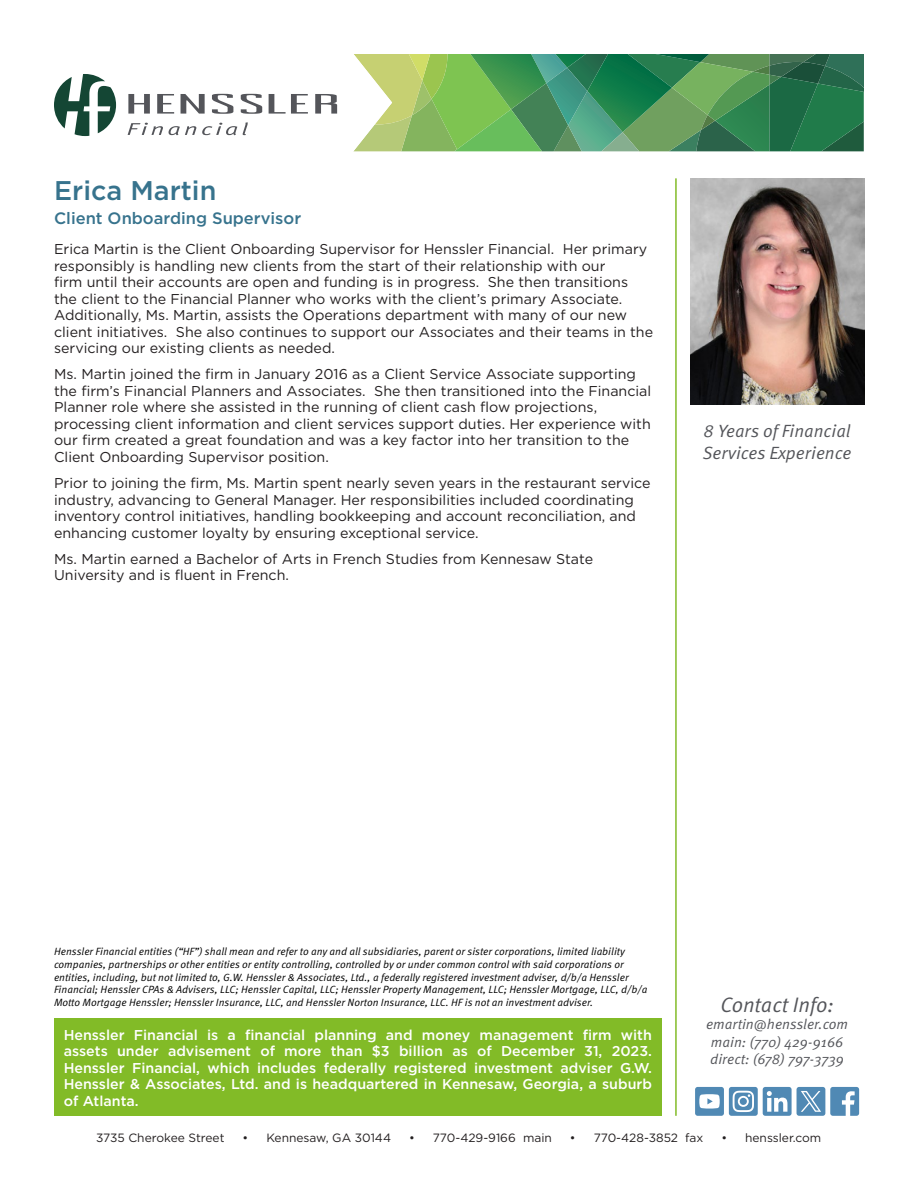
<style>
.page{position:relative;width:918px;height:1188px;background:#fff}
.page>*{position:absolute;margin:0;border:0;box-sizing:border-box;transform-origin:0 0}
.t1{font:500 27px "Gotham";color:#37738d}
.t2{font:21px "Meta Pro Norm Ita";color:#54555a}
.t3{font:17.7px/22.5px "Meta Pro Norm Ita";color:#54555a}
.t4{font:500 16.5px "Gotham";color:#37738d}
.t5{font:14.25px/16.5px "Gotham";color:#231f20}
.t6{font:500 14.25px/16.5px "Gotham";color:#fff;text-align:justify}
.t7{font:14.25px/17.1px "Meta Pro Norm Ita";color:#54555a}
.t8{font:12px "Gotham";color:#231f20}
.t9{font:10.5px/12.6px "Meta Pro Norm Ita";color:#000}
</style>
<div class="page">
<svg style="left:354px;top:54px;width:510px;height:97px;background:#5b9c61"></svg>
<svg style="left:128px;top:94px;width:22px;height:20px"></svg>
<svg style="left:157px;top:94px;width:17px;height:20px"></svg>
<svg style="left:181px;top:94px;width:24px;height:20px"></svg>
<svg style="left:212px;top:94px;width:21px;height:20px"></svg>
<svg style="left:241px;top:94px;width:21px;height:20px"></svg>
<svg style="left:269px;top:94px;width:39px;height:20px"></svg>
<svg style="left:315px;top:94px;width:22px;height:20px"></svg>
<svg style="left:128px;top:123px;width:35px;height:12px"></svg>
<svg style="left:169px;top:126px;width:27px;height:9px"></svg>
<svg style="left:202px;top:123px;width:35px;height:12px"></svg>
<svg style="left:243px;top:122px;width:5px;height:13px"></svg>
<svg style="left:54px;top:74px;width:62px;height:62px"></svg>
<hr style="left:675px;top:178px;width:2px;height:938px;background:#82bb27">
<div style="left:54px;top:1019px;width:608px;height:97px;background:#82bb27"></div>
<svg style="left:695px;top:1087px;width:164px;height:29px"></svg>
<img style="left:690px;top:178px;width:174px;height:226px">
<h1 class="t1" style="left:54px;top:173px;width:164px">Erica Martin</h1>
<p class="t4" style="left:54px;top:207px;width:249px">Client Onboarding Supervisor</p>
<p class="t5" style="left:54px;top:240px;width:601px">Erica Martin is the Client Onboarding Supervisor for Henssler Financial. Her primary responsibly is handling new clients from the start of their relationship with our<br>firm until their accounts are open and funding is in progress. She then transitions the client to the Financial Planner who works with the client’s primary Associate.<br>Additionally, Ms. Martin, assists the Operations department with many of our new client initiatives. She also continues to support our Associates and their teams in the servicing our existing clients as needed.</p>
<p class="t5" style="left:54px;top:366px;width:599px">Ms. Martin joined the firm in January 2016 as a Client Service Associate supporting the firm’s Financial Planners and Associates. She then transitioned into the Financial Planner role where she assisted in the running of client cash flow projections, processing client information and client services support duties. Her experience with our firm created a great foundation and was a key factor into her transition to the Client Onboarding Supervisor position.</p>
<p class="t5" style="left:54px;top:474px;width:598px">Prior to joining the firm, Ms. Martin spent nearly seven years in the restaurant service industry, advancing to General Manager. Her responsibilities included coordinating inventory control initiatives, handling bookkeeping and account reconciliation, and enhancing customer loyalty by ensuring exceptional service.</p>
<p class="t5" style="left:54px;top:550px;width:541px">Ms. Martin earned a Bachelor of Arts in French Studies from Kennesaw State<br>University and is fluent in French.</p>
<p class="t3" style="left:703px;top:418px;width:150px">8 Years of Financial<br>Services Experience</p>
<p class="t9" style="left:54px;top:945px;width:595px">Henssler Financial entities (“HF”) shall mean and refer to any and all subsidiaries, parent or sister corporations, limited liability companies, partnerships or other entities or entity controlling, controlled by or under common control with said corporations or entities, including, but not limited to, G.W. Henssler &amp; Associates, Ltd., a federally registered investment adviser, d/b/a Henssler Financial; Henssler CPAs &amp; Advisers, LLC; Henssler Capital, LLC; Henssler Property Management, LLC; Henssler Mortgage, LLC, d/b/a Motto Mortgage Henssler; Henssler Insurance, LLC, and Henssler Norton Insurance, LLC. HF is not an investment adviser.</p>
<p class="t6" style="left:64px;top:1026px;width:590px">Henssler Financial is a financial planning and money management firm with assets under advisement of more than $3 billion as of December 31, 2023.<br>Henssler Financial, which includes federally registered investment adviser G.W.<br>Henssler &amp; Associates, Ltd. and is headquartered in Kennesaw, Georgia, a suburb of Atlanta.</p>
<h2 class="t2" style="left:720px;top:989px;width:115px">Contact Info:</h2>
<p class="t7" style="left:706px;top:1015px;width:144px">emartin@henssler.com main: (770) 429-9166 direct: (678) 797-3739</p>
<p class="t8" style="left:96px;top:1130px;width:130px">3735 Cherokee Street</p>
<p class="t8" style="left:243px;top:1130px;width:150px">• Kennesaw, GA 30144</p>
<p class="t8" style="left:409px;top:1130px;width:144px">• 770-429-9166 main</p>
<p class="t8" style="left:570px;top:1130px;width:135px">• 770-428-3852 fax</p>
<p class="t8" style="left:721px;top:1130px;width:102px">• henssler.com</p>
</div>
